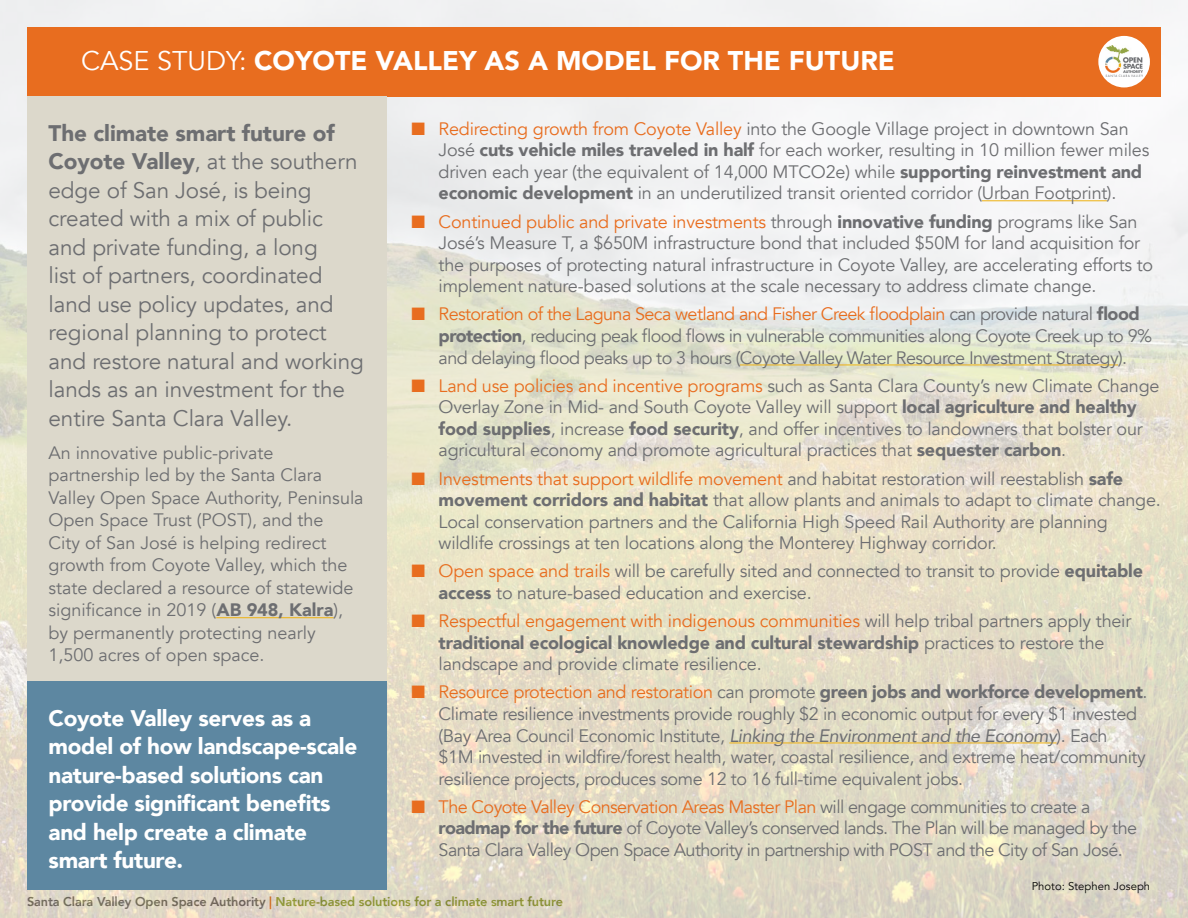
<style>
.page{position:relative;width:1188px;height:918px;background:#fff}
.page>*{position:absolute;margin:0;border:0;box-sizing:border-box;transform-origin:0 0}
.t1{font:900 27px "Avenir";color:#fff}
.t2{font:22.5px/28.5px "Avenir";letter-spacing:-.005em;color:#6d6e71}
.t3{font:900 22.5px/28.5px "Avenir";letter-spacing:-.015em;color:#fff}
.t4{font:18px/21.6px "Avenir";letter-spacing:-.01em;color:#6d6e71}
.t5{font:18px/21.6px "Avenir";letter-spacing:-.035em;color:#6d6e71}
.t6{font:800 12.75px "Avenir";letter-spacing:-.01em;color:#94a545}
.t7{font:11.25px "Avenir";letter-spacing:.005em;color:#000}
.s1{font-weight:400}
.s2{font-weight:900}
.s3{color:#e86d1f}
.s4{font-style:italic}
.s5{color:#6d6e71}
</style>
<div class="page">
<img style="left:0;top:0;width:1188px;height:918px">
<div style="left:27px;top:27px;width:1134px;height:69px;background:#e86d1f"></div>
<hr style="left:982px;top:200px;width:125px;height:1px;background:#eeb111">
<hr style="left:740px;top:364px;width:378px;height:1px;background:#eeb111">
<hr style="left:729px;top:743px;width:328px;height:1px;background:#eeb111">
<div style="left:1098px;top:36px;width:52px;height:51px;background:#fff;border-radius:50%"></div>
<img style="left:1105px;top:46px;width:38px;height:31px">
<div style="left:27px;top:96px;width:360px;height:642px;background:#dcd8cb"></div>
<hr style="left:216px;top:617px;width:118px;height:1px;background:#eeb111">
<div style="left:27px;top:682px;width:360px;height:208px;background:#5d87a1"></div>
<h1 class="t1" style="left:81px;top:37px;width:815px"><span class="s1">CASE STUDY:</span> COYOTE VALLEY AS A MODEL FOR THE FUTURE</h1>
<p class="t2" style="left:49px;top:119px;width:317px"><span class="s2">The climate smart future of<br>Coyote Valley</span>, at the southern edge of San José, is being created with a mix of public and private funding, a long<br>list of partners, coordinated land use policy updates, and regional planning to protect and restore natural and working lands as an investment for the entire Santa Clara Valley.</p>
<p class="t4" style="left:49px;top:442px;width:317px;line-height:22.5px">An innovative public-private partnership led by the Santa Clara Valley Open Space Authority, Peninsula Open Space Trust (POST), and the<br>City of San José is helping redirect growth from Coyote Valley, which the state declared a resource of statewide significance in 2019 (<span class="s2">AB 948, Kalra</span>), by permanently protecting nearly 1,500 acres of open space.</p>
<p class="t3" style="left:49px;top:703px;width:310px">Coyote Valley serves as a model of how landscape-scale nature-based solutions can provide significant benefits and help create a climate smart future.</p>
<p class="t4" style="left:439px;top:118px;width:712px;text-indent:-27px"><span class="s3">■ Redirecting growth from Coyote Valley</span> into the Google Village project in downtown San José <span class="s2">cuts vehicle miles traveled in half</span> for each worker, resulting in 10 million fewer miles driven each year (the equivalent of 14,000 MTCO2e) while <span class="s2">supporting reinvestment and economic development</span> in an underutilized transit oriented corridor (Urban Footprint).</p>
<p class="t4" style="left:439px;top:211px;width:716px;text-indent:-27px"><span class="s3">■ Continued public and private investments</span> through <span class="s2">innovative funding</span> programs like San José’s Measure T, a $650M infrastructure bond that included $50M for land acquisition for the purposes of protecting natural infrastructure in Coyote Valley, are accelerating efforts to implement nature-based solutions at the scale necessary to address climate change.</p>
<p class="t5" style="left:439px;top:304px;width:715px;text-indent:-27px"><span class="s3">■ Restoration of the Laguna Seca wetland and Fisher Creek floodplain</span> can provide natural <span class="s2">flood protection</span>, reducing peak flood flows in vulnerable communities along Coyote Creek up to 9% and delaying flood peaks up to 3 hours (Coyote Valley Water Resource Investment Strategy).</p>
<p class="t4" style="left:439px;top:375px;width:722px;text-indent:-27px"><span class="s3">■ Land use policies and incentive programs</span> such as Santa Clara County’s new Climate Change Overlay Zone in Mid- and South Coyote Valley will support <span class="s2">local agriculture and healthy food supplies</span>, increase <span class="s2">food security</span>, and offer incentives to landowners that bolster our agricultural economy and promote agricultural practices that <span class="s2">sequester carbon</span>.</p>
<p class="t4" style="left:439px;top:468px;width:724px;text-indent:-27px"><span class="s3">■ Investments that support wildlife movement</span> and habitat restoration will reestablish <span class="s2">safe movement corridors and habitat</span> that allow plants and animals to adapt to climate change.<br>Local conservation partners and the California High Speed Rail Authority are planning wildlife crossings at ten locations along the Monterey Highway corridor.</p>
<p class="t4" style="left:439px;top:561px;width:706px;text-indent:-27px"><span class="s3">■ Open space and trails</span> will be carefully sited and connected to transit to provide <span class="s2">equitable access</span> to nature-based education and exercise.</p>
<p class="t4" style="left:439px;top:610px;width:694px;text-indent:-27px"><span class="s3">■ Respectful engagement with indigenous communities</span> will help tribal partners apply their <span class="s2">traditional ecological knowledge and cultural stewardship</span> practices to restore the landscape and provide climate resilience.</p>
<p class="t4" style="left:439px;top:682px;width:711px;text-indent:-27px"><span class="s3">■ Resource protection and restoration</span> can promote <span class="s2">green jobs and workforce development</span>.<br>Climate resilience investments provide roughly $2 in economic output for every $1 invested (Bay Area Council Economic Institute, <span class="s4">Linking the Environment and the Economy</span>). Each<br>$1M invested in wildfire/forest health, water, coastal resilience, and extreme heat/community resilience projects, produces some 12 to 16 full-time equivalent jobs.</p>
<p class="t5" style="left:439px;top:796px;width:700px;text-indent:-27px"><span class="s3">■ The Coyote Valley Conservation Areas Master Plan</span> will engage communities to create a <span class="s2">roadmap for the future</span> of Coyote Valley’s conserved lands. The Plan will be managed by the<br>Santa Clara Valley Open Space Authority in partnership with POST and the City of San José.</p>
<p class="t7" style="left:1032px;top:880px;width:120px">Photo: Stephen Joseph</p>
<p class="t6" style="left:27px;top:892px;width:538px"><span class="s5">Santa Clara Valley Open Space Authority</span> <span class="s3">|</span> Nature-based solutions for a climate smart future</p>
</div>
